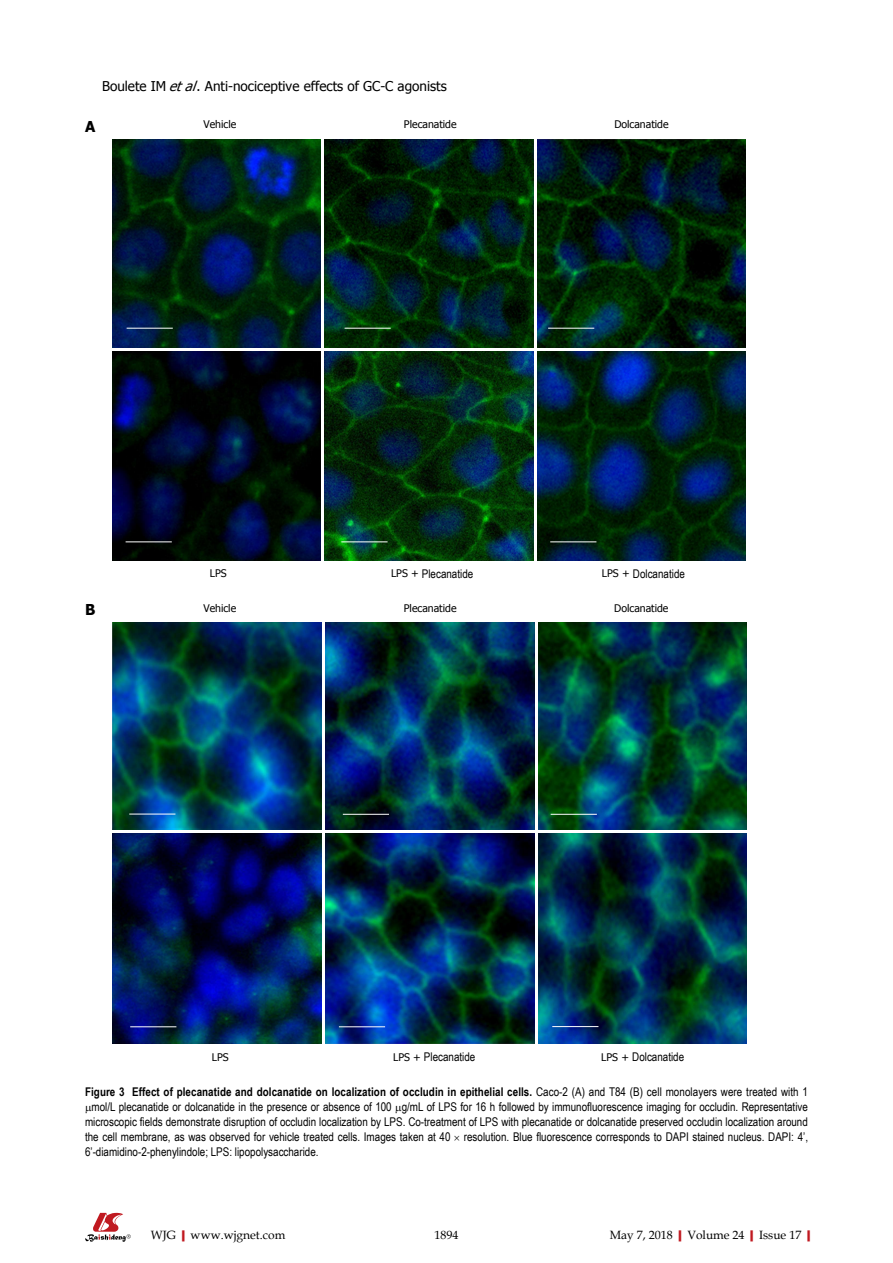
<style>
.page{position:relative;width:893px;height:1263px;background:#fff}
.page>*{position:absolute;margin:0;border:0;box-sizing:border-box;transform-origin:0 0}
.t1{font:700 15px "Tahoma";color:#000}
.t2{font:13.5px "Tahoma";color:#000}
.t3{font:12px "Arial Narrow";color:#000}
.t4{font:700 12px "Arial Narrow";letter-spacing:.005em;color:#000}
.t5{font:12px "Book Antiqua";color:#000}
.t6{font:10.5px "Tahoma";color:#000}
.s1{font-style:italic}
.s2{font-family:"Tahoma";font-size:10.5px}
.s3{font-weight:400}
.s4{font-weight:700;color:#c01920}
</style>
<div class="page">
<svg style="left:85px;top:1213px;width:46px;height:29px"></svg>
<img style="left:112px;top:139px;width:209px;height:208px">
<img style="left:112px;top:352px;width:209px;height:208px">
<img style="left:537px;top:352px;width:209px;height:208px">
<img style="left:325px;top:352px;width:208px;height:208px">
<img style="left:325px;top:139px;width:208px;height:208px">
<img style="left:537px;top:139px;width:209px;height:208px">
<hr style="left:126px;top:542px;width:46px;height:1px;background:#fff">
<hr style="left:548px;top:328px;width:46px;height:1px;background:#fff">
<hr style="left:345px;top:328px;width:46px;height:1px;background:#fff">
<hr style="left:127px;top:328px;width:46px;height:1px;background:#fff">
<hr style="left:550px;top:542px;width:46px;height:1px;background:#fff">
<hr style="left:341px;top:542px;width:47px;height:1px;background:#fff">
<img style="left:113px;top:622px;width:208px;height:208px">
<img style="left:325px;top:622px;width:209px;height:208px">
<img style="left:539px;top:622px;width:207px;height:208px">
<img style="left:113px;top:834px;width:208px;height:209px">
<img style="left:325px;top:834px;width:209px;height:209px">
<img style="left:539px;top:834px;width:207px;height:209px">
<hr style="left:551px;top:814px;width:46px;height:1px;background:#fff">
<hr style="left:343px;top:814px;width:46px;height:1px;background:#fff">
<hr style="left:129px;top:814px;width:46px;height:1px;background:#fff">
<hr style="left:552px;top:1026px;width:46px;height:1px;background:#fff">
<hr style="left:339px;top:1026px;width:46px;height:1px;background:#fff">
<hr style="left:130px;top:1026px;width:46px;height:1px;background:#fff">
<p class="t2" style="left:102px;top:77px;width:346px">Boulete IM <span class="s1">etal</span>. Anti-nociceptive effects of GC-C agonists</p>
<p class="t1" style="left:85px;top:116px;width:12px">A</p>
<p class="t6" style="left:203px;top:117px;width:34px">Vehicle</p>
<p class="t6" style="left:404px;top:117px;width:54px">Plecanatide</p>
<p class="t6" style="left:614px;top:117px;width:56px">Dolcanatide</p>
<p class="t1" style="left:85px;top:599px;width:12px">B</p>
<p class="t6" style="left:210px;top:566px;width:18px">LPS</p>
<p class="t3" style="left:391px;top:565px;width:84px"><span class="s2">LPS +</span> Plecanatide</p>
<p class="t3" style="left:602px;top:565px;width:85px"><span class="s2">LPS +</span> Dolcanatide</p>
<p class="t6" style="left:203px;top:601px;width:34px">Vehicle</p>
<p class="t6" style="left:404px;top:601px;width:54px">Plecanatide</p>
<p class="t6" style="left:614px;top:601px;width:56px">Dolcanatide</p>
<p class="t6" style="left:212px;top:1050px;width:18px">LPS</p>
<p class="t3" style="left:393px;top:1048px;width:84px"><span class="s2">LPS +</span> Plecanatide</p>
<p class="t3" style="left:601px;top:1048px;width:85px"><span class="s2">LPS +</span> Dolcanatide</p>
<p class="t4" style="left:85px;top:1083px;width:724px">Figure 3 Effect of plecanatide and dolcanatide on localization of occludin in epithelial cells. <span class="s3">Caco-2 (A) and T84 (B) cell monolayers were treated with 1</span></p>
<p class="t3" style="left:92px;top:1098px;width:718px">mol/L plecanatide or dolcanatide in the presence or absence of 100 g/mL of LPS for 16 h followed by immunofluorescence imaging for occludin. Representative</p>
<p class="t3" style="left:85px;top:1113px;width:724px">microscopic fields demonstrate disruption of occludin localization by LPS. Co-treatment of LPS with plecanatide or dolcanatide preserved occludin localization around</p>
<p class="t3" style="left:85px;top:1128px;width:724px">the cell membrane, as was observed for vehicle treated cells. Images taken at 40 resolution. Blue fluorescence corresponds to DAPI stained nucleus. DAPI: 4’,</p>
<p class="t3" style="left:85px;top:1143px;width:235px">6’-diamidino-2-phenylindole; LPS: lipopolysaccharide.</p>
<p class="t5" style="left:151px;top:1226px;width:136px">WJG<span class="s4">|</span>www.wjgnet.com</p>
<p class="t5" style="left:434px;top:1226px;width:25px">1894</p>
<p class="t5" style="left:610px;top:1226px;width:208px">May 7, 2018<span class="s4">|</span>Volume 24<span class="s4">|</span>Issue 17<span class="s4">|</span></p>
</div>
